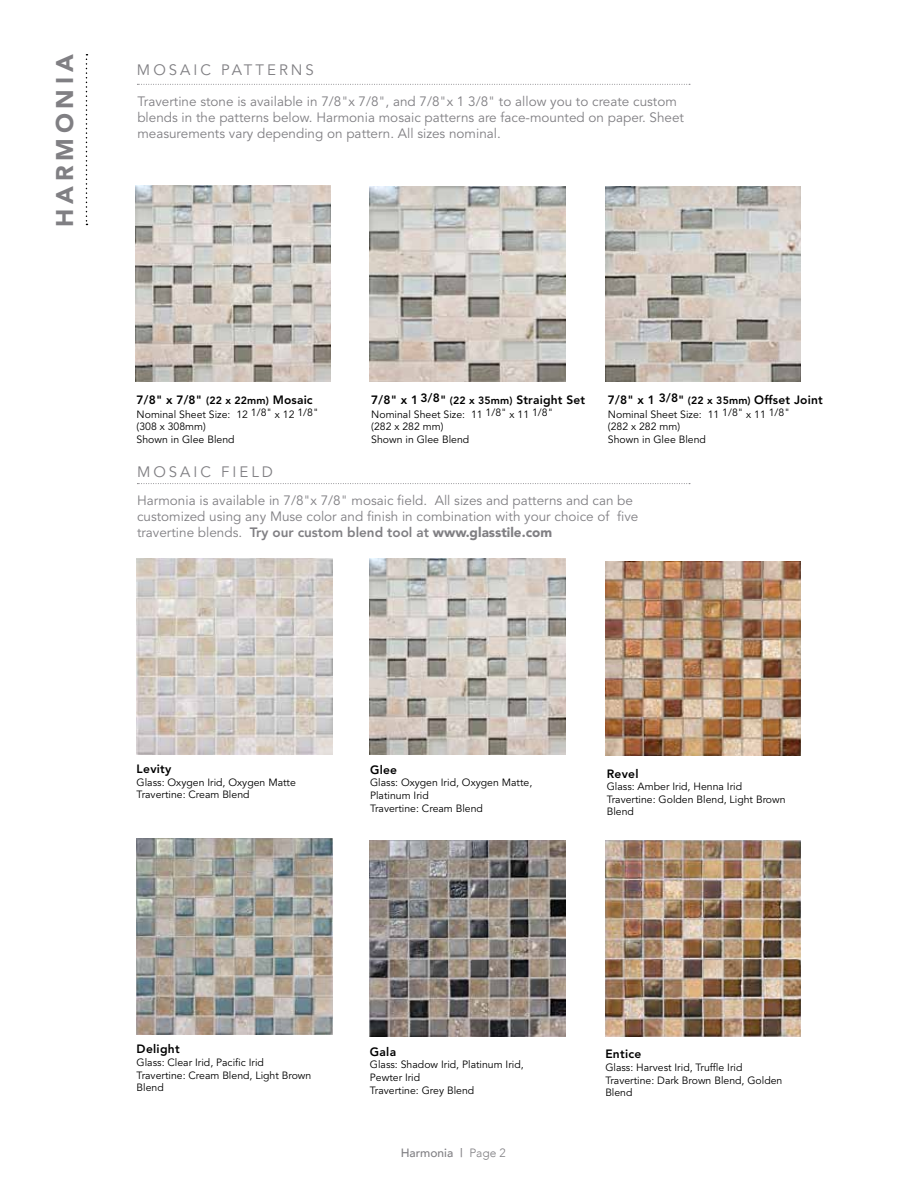
<style>
.page{position:relative;width:918px;height:1188px;background:#fff}
.page>*{position:absolute;margin:0;border:0;box-sizing:border-box;transform-origin:0 0}
.t1{font:900 24px "Avenir LT Std";letter-spacing:.2em;color:#807f83}
.t2{font:15px "Avenir LT Std";letter-spacing:.2em;color:#807f83}
.t3{font:13.5px/16.2px "Avenir LT Std";color:#807f83}
.t4{font:800 12px "Avenir LT Std";letter-spacing:.025em;color:#000}
.t5{font:500 12px "Avenir";color:#807f83}
.t6{font:10.5px/12.6px "Avenir LT Std";color:#000}
.s1{font-size:10.5px}
.s2{font-weight:800}
.s3{font-weight:900}
.s4{font-weight:300}
</style>
<div class="page">
<img style="left:370px;top:559px;width:195px;height:195px">
<img style="left:370px;top:841px;width:195px;height:195px">
<img style="left:605px;top:561px;width:196px;height:194px">
<img style="left:605px;top:841px;width:196px;height:195px">
<img style="left:137px;top:839px;width:195px;height:195px">
<img style="left:137px;top:559px;width:195px;height:195px">
<svg style="left:86px;top:54px;width:1px;height:171px"></svg>
<svg style="left:137px;top:483px;width:553px;height:1px"></svg>
<svg style="left:137px;top:84px;width:553px;height:1px"></svg>
<img style="left:370px;top:186px;width:195px;height:196px">
<img style="left:605px;top:186px;width:196px;height:196px">
<img style="left:135px;top:186px;width:195px;height:195px">
<h1 class="t1" style="left:50px;top:227px;width:174px;rotate:-90deg">HARMONIA</h1>
<h2 class="t2" style="left:137px;top:61px;width:178px">MOSAIC PATTERNS</h2>
<p class="t3" style="left:137px;top:93px;width:548px">Travertine stone is available in 7/8"x 7/8", and 7/8"x 1 3/8" to allow you to create custom blends in the patterns below. Harmonia mosaic patterns are face-mounted on paper. Sheet measurements vary depending on pattern. All sizes nominal.</p>
<p class="t4" style="left:137px;top:392px;width:178px">7/8" x 7/8" <span class="s1">(22 x 22mm)</span> Mosaic</p>
<p class="t6" style="left:137px;top:408px;width:183px">Nominal Sheet Size: 12 1/8" x 12 1/8" (308 x 308mm)<br>Shown in Glee Blend</p>
<p class="t4" style="left:371px;top:392px;width:216px">7/8" x 1 3/8" <span class="s1">(22 x 35mm)</span> Straight Set</p>
<p class="t6" style="left:371px;top:408px;width:183px">Nominal Sheet Size: 11 1/8" x 11 1/8" (282 x 282 mm)<br>Shown in Glee Blend</p>
<p class="t4" style="left:608px;top:392px;width:216px">7/8" x 1 3/8" <span class="s1">(22 x 35mm)</span> Offset Joint</p>
<p class="t6" style="left:608px;top:408px;width:183px">Nominal Sheet Size: 11 1/8" x 11 1/8" (282 x 282 mm)<br>Shown in Glee Blend</p>
<h2 class="t2" style="left:137px;top:463px;width:137px">MOSAIC FIELD</h2>
<p class="t3" style="left:137px;top:493px;width:503px">Harmonia is available in 7/8"x 7/8" mosaic field. All sizes and patterns and can be customized using any Muse color and finish in combination with your choice of five travertine blends. <span class="s2">Try our custom blend tool at</span> <span class="s3">www.glasstile.com</span></p>
<p class="t4" style="left:137px;top:762px;width:36px">Levity</p>
<p class="t6" style="left:137px;top:776px;width:161px">Glass: Oxygen Irid, Oxygen Matte<br>Travertine: Cream Blend</p>
<p class="t4" style="left:370px;top:762px;width:29px">Glee</p>
<p class="t6" style="left:370px;top:777px;width:164px">Glass: Oxygen Irid, Oxygen Matte,<br>Platinum Irid<br>Travertine: Cream Blend</p>
<p class="t4" style="left:607px;top:766px;width:33px">Revel</p>
<p class="t6" style="left:607px;top:781px;width:180px">Glass: Amber Irid, Henna Irid<br>Travertine: Golden Blend, Light Brown<br>Blend</p>
<p class="t4" style="left:137px;top:1042px;width:45px">Delight</p>
<p class="t6" style="left:137px;top:1056px;width:176px">Glass: Clear Irid, Pacific Irid<br>Travertine: Cream Blend, Light Brown<br>Blend</p>
<p class="t4" style="left:370px;top:1045px;width:28px">Gala</p>
<p class="t6" style="left:370px;top:1059px;width:155px">Glass: Shadow Irid, Platinum Irid,<br>Pewter Irid<br>Travertine: Grey Blend</p>
<p class="t5" style="left:401px;top:1142px;width:107px">Harmonia | <span class="s4">Page 2</span></p>
<p class="t4" style="left:605px;top:1047px;width:38px">Entice</p>
<p class="t6" style="left:605px;top:1061px;width:179px">Glass: Harvest Irid, Truffle Irid<br>Travertine: Dark Brown Blend, Golden<br>Blend</p>
</div>
